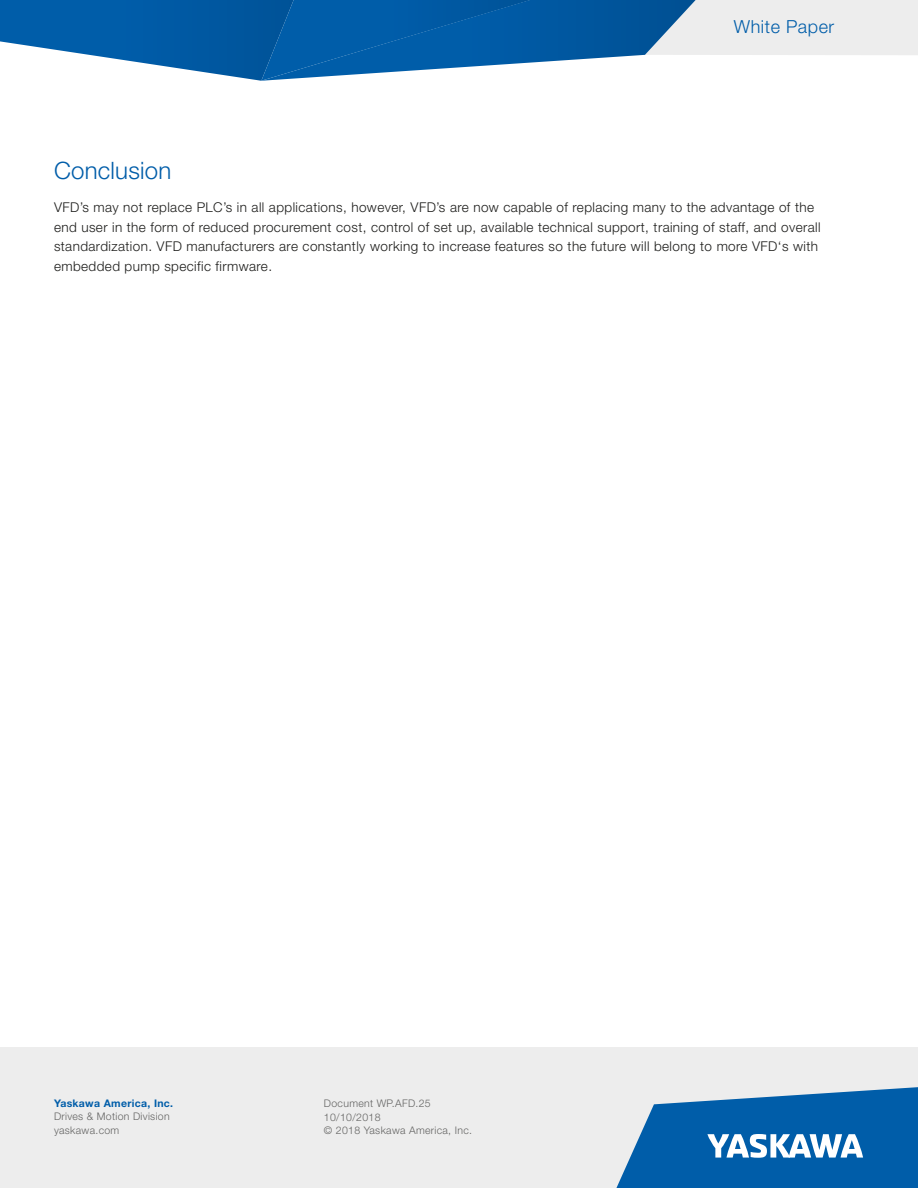
<style>
.page{position:relative;width:918px;height:1188px;background:#fff}
.page>*{position:absolute;margin:0;border:0;box-sizing:border-box;transform-origin:0 0}
.t1{font:300 24px "Helvetica Neue LT Std";letter-spacing:.01em;color:#005da9}
.t2{font:300 18px "Helvetica Neue LT Std";letter-spacing:.03em;color:#005da9}
.t3{font:300 13.5px/19.5px "Helvetica Neue LT Std";letter-spacing:.03em;color:#1d1d1b}
.t4{font:300 10.5px/13.5px "Helvetica Neue LT Std";letter-spacing:.03em;color:#646463}
.t5{font:700 10.5px "Helvetica Neue LT Std";letter-spacing:.03em;color:#005da9}
</style>
<div class="page">
<svg style="left:0;top:0;width:918px;height:81px"></svg>
<div style="left:0;top:1047px;width:918px;height:141px;background:#ededed"></div>
<svg style="left:616px;top:1087px;width:302px;height:101px;background:#357db9"></svg>
<h2 class="t2" style="left:734px;top:16px;width:102px">White Paper</h2>
<h1 class="t1" style="left:54px;top:156px;width:119px">Conclusion</h1>
<p class="t3" style="left:54px;top:197px;width:768px">VFD’s may not replace PLC’s in all applications, however, VFD’s are now capable of replacing many to the advantage of the end user in the form of reduced procurement cost, control of set up, available technical support, training of staff, and overall standardization. VFD manufacturers are constantly working to increase features so the future will belong to more VFD‘s with embedded pump specific firmware.</p>
<p class="t5" style="left:54px;top:1097px;width:121px">Yaskawa America, Inc.</p>
<p class="t4" style="left:54px;top:1110px;width:117px">Drives &amp; Motion Division yaskawa.com</p>
<p class="t4" style="left:324px;top:1096px;width:150px">Document WP.AFD.25<br>10/10/2018<br>© 2018 Yaskawa America, Inc.</p>
</div>
